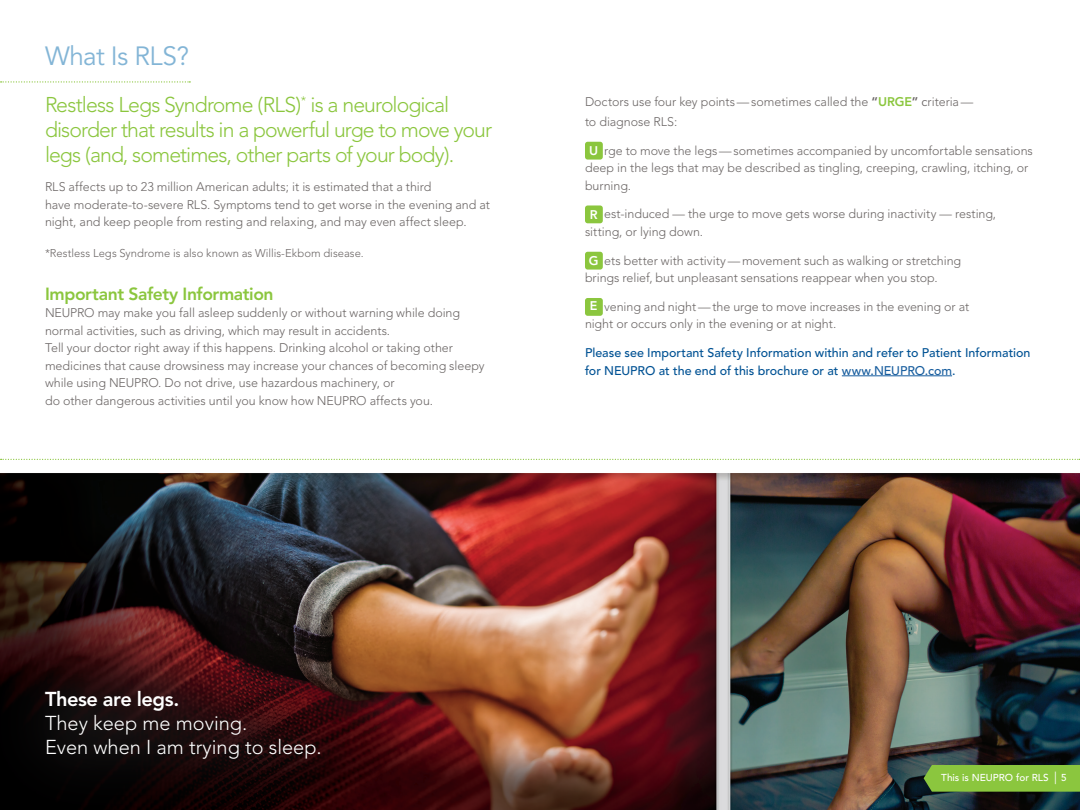
<style>
.page{position:relative;width:1080px;height:810px;background:#fff}
.page>*{position:absolute;margin:0;border:0;box-sizing:border-box;transform-origin:0 0}
.Headers_-_Blue{font:26.25px "Avenir";letter-spacing:-.025em;color:#83b5d6}
.Headers_-_Green{font:300 21.25px/25px "Avenir";letter-spacing:-.045em;color:#8bc63e}
.t1{font:300 20px "Avenir";color:#fff}
.t2{font:800 20px "Avenir";letter-spacing:-.02em;color:#fff}
.Subheads_-_Green{font:800 17.5px "Avenir";letter-spacing:-.025em;color:#8bc63e}
.Body_Copy{font:300 12.5px/17.5px "Avenir";letter-spacing:-.005em;color:#6c6766}
.Body_Copy_-_Bullets{font:300 12.5px/17.5px "Avenir";letter-spacing:-.005em;color:#6c6766}
.Body_Copy_-_Blue{font:500 12.5px/17.5px "Avenir";color:#005294}
.Body_Copy_-_Bullets-2{font:800 12.5px "Avenir";color:#fff}
.t3{font:300 11.25px "Avenir";letter-spacing:.005em;color:#6c6766}
.t4{font:500 10px "Avenir";color:#fff}
.s1{font-weight:800}
.s2{font-weight:800;color:#8bc63e}
.s3{font-weight:400}
.s4{font-weight:800;color:#fff}
.s5{color:#175d9e}
.s6{font-weight:400;font-size:12.5px}
</style>
<div class="page">
<img style="left:0;top:473px;width:1080px;height:337px">
<hr style="left:842px;top:376px;width:110px;height:1px;background:#175d9e">
<div style="left:585px;top:142px;width:18px;height:18px;background:#8bc63e;border-radius:3px"></div>
<div style="left:585px;top:205px;width:18px;height:18px;background:#8bc63e;border-radius:3px"></div>
<div style="left:585px;top:252px;width:18px;height:18px;background:#8bc63e;border-radius:3px"></div>
<div style="left:585px;top:298px;width:18px;height:18px;background:#8bc63e;border-radius:3px"></div>
<svg style="left:1px;top:81px;width:189px;height:2px"></svg>
<div style="left:0;top:626px;width:382px;height:184px;background:#231f20;opacity:.69"></div>
<div style="left:924px;top:765px;width:156px;height:27px;background:#8bc63e"></div>
<svg style="left:1px;top:459px;width:1079px;height:1px"></svg>
<p class="Headers_-_Blue" style="left:45px;top:41px;width:146px">What Is RLS?</p>
<p class="Headers_-_Green" style="left:45px;top:93px;width:449px">Restless Legs Syndrome (RLS)<sup>*</sup> is a neurological disorder that results in a powerful urge to move your legs (and, sometimes, other parts of your body).</p>
<p class="Body_Copy" style="left:45px;top:178px;width:447px">RLS affects up to 23 million American adults; it is estimated that a third<br>have moderate-to-severe RLS. Symptoms tend to get worse in the evening and at night, and keep people from resting and relaxing, and may even affect sleep.</p>
<p class="t3" style="left:45px;top:247px;width:320px">*Restless Legs Syndrome is also known as Willis-Ekbom disease.</p>
<p class="Subheads_-_Green" style="left:45px;top:283px;width:230px">Important Safety Information</p>
<p class="Body_Copy" style="left:45px;top:304px;width:441px">NEUPRO may make you fall asleep suddenly or without warning while doing normal activities, such as driving, which may result in accidents.<br>Tell your doctor right away if this happens. Drinking alcohol or taking other medicines that cause drowsiness may increase your chances of becoming sleepy while using NEUPRO. Do not drive, use hazardous machinery, or<br>do other dangerous activities until you know how NEUPRO affects you.</p>
<p class="Body_Copy" style="left:585px;top:92px;width:390px;line-height:20px">Doctors use four key points — sometimes called the <span class="s1">“</span><span class="s2">URGE</span><span class="s1">”</span> <span class="s3">c</span>riteria — to diagnose RLS:</p>
<p class="Body_Copy_-_Bullets-2" style="left:589px;top:143px;width:11px">U</p>
<p class="Body_Copy_-_Bullets" style="left:585px;top:142px;width:449px;text-indent:19px">rge to move the legs — sometimes accompanied by uncomfortable sensations deep in the legs that may be described as tingling, creeping, crawling, itching, or burning.</p>
<p class="Body_Copy_-_Bullets-2" style="left:590px;top:207px;width:9px">R</p>
<p class="Body_Copy_-_Bullets" style="left:585px;top:205px;width:413px;text-indent:19px">est-induced — the urge to move gets worse during inactivity — resting, sitting, or lying down.</p>
<p class="Body_Copy_-_Bullets" style="left:589px;top:252px;width:374px"><span class="s4">G</span> ets better with activity — movement such as walking or stretching</p>
<p class="Body_Copy_-_Bullets" style="left:585px;top:269px;width:354px">brings relief, but unpleasant sensations reappear when you stop.</p>
<p class="Body_Copy_-_Bullets-2" style="left:590px;top:298px;width:9px">E</p>
<p class="Body_Copy_-_Bullets" style="left:585px;top:298px;width:386px;text-indent:19px">vening and night — the urge to move increases in the evening or at night or occurs only in the evening or at night.</p>
<p class="Body_Copy_-_Blue" style="left:585px;top:344px;width:447px">Please see Important Safety Information within and refer to Patient Information for NEUPRO at the end of this brochure or at <span class="s5">www.NEUPRO.com</span>.</p>
<p class="t2" style="left:45px;top:687px;width:136px">These are legs.</p>
<p class="t1" style="left:45px;top:711px;width:204px">They keep me moving.</p>
<p class="t1" style="left:45px;top:735px;width:278px">Even when I am trying to sleep.</p>
<p class="t4" style="left:941px;top:772px;width:127px">This is NEUPRO for RLS <span class="s6">|</span> 5</p>
</div>
